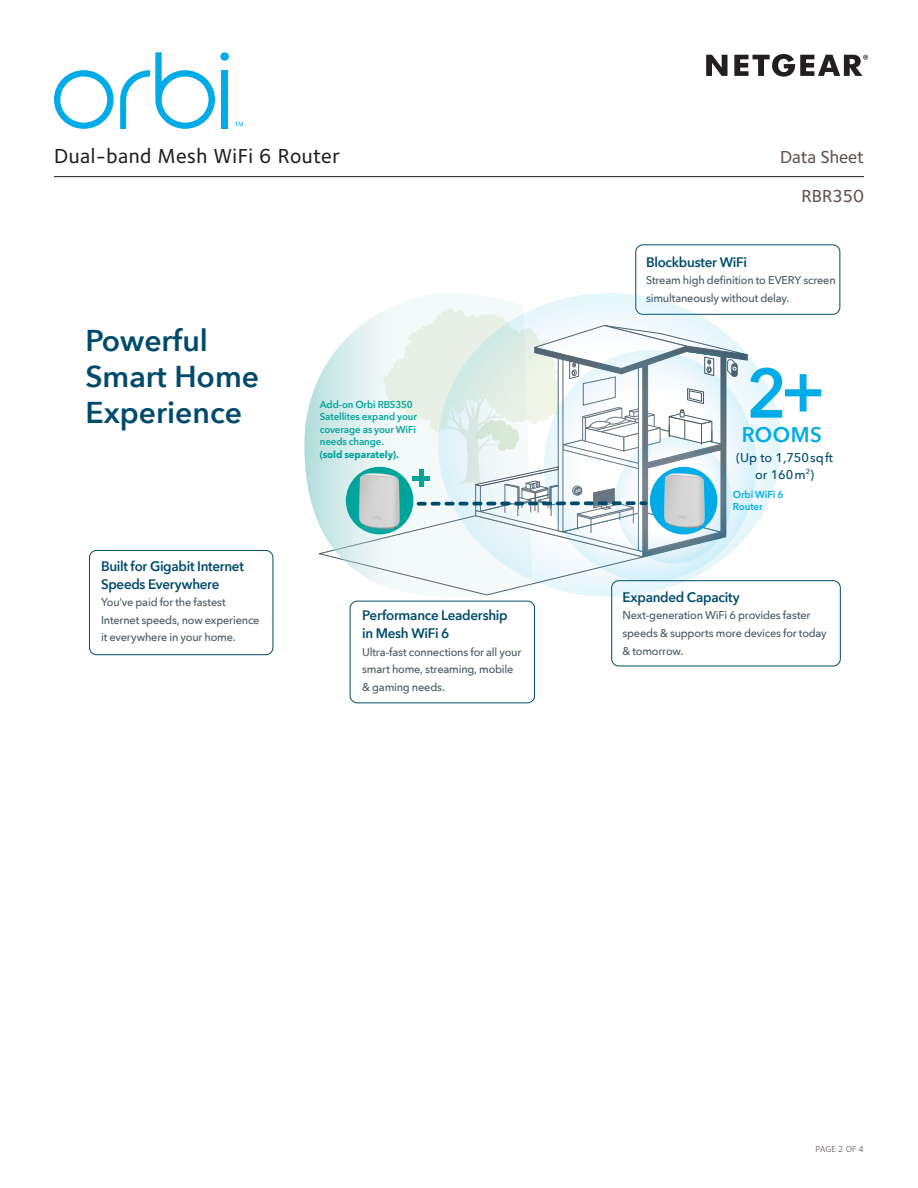
<style>
.page{position:relative;width:918px;height:1188px;background:#fff}
.page>*{position:absolute;margin:0;border:0;box-sizing:border-box;transform-origin:0 0}
.t1{font:600 69px "Avenir Next";color:#00abe7}
.t2{font:600 30.15px/36.2px "Avenir Next";color:#004b6c}
.t3{font:600 21.15px "Avenir Next";letter-spacing:.025em;color:#00abe7}
.t4{font:500 21px "Foundry Sterling";letter-spacing:.02em;color:#231f20}
.t5{font:500 18px/39px "Foundry Sterling";letter-spacing:-.005em;color:#5d514e;text-align:right}
.t6{font:600 13.8px/17.5px "Avenir Next";letter-spacing:-.02em;color:#004b6c}
.t7{font:500 12.6px/17px "Avenir Next";color:#004b6c;text-align:center}
.t8{font:500 11.25px/17.5px "Avenir Next";letter-spacing:-.015em;color:#475865}
.t9{font:600 10.05px/12.6px "Avenir Next";letter-spacing:-.01em;color:#00a49a}
.t10{font:700 10.05px "Avenir Next";letter-spacing:-.01em;color:#00a49a}
.t11{font:600 10.05px/12.6px "Avenir Next";letter-spacing:-.01em;color:#00abe7}
.t12{font:9px "Foundry Sterling";letter-spacing:.02em;color:#5d514e}
</style>
<div class="page">
<hr style="left:54px;top:176px;width:810px;height:1px;background:#231f20">
<svg style="left:706px;top:55px;width:22px;height:21px"></svg>
<svg style="left:734px;top:54px;width:134px;height:23px"></svg>
<svg style="left:235px;top:122px;width:8px;height:4px"></svg>
<svg style="left:120px;top:52px;width:95px;height:77px"></svg>
<div style="left:221px;top:70px;width:7px;height:59px;background:#00abe7"></div>
<div style="left:220px;top:52px;width:9px;height:9px;background:#00abe7;border-radius:50%"></div>
<svg style="left:54px;top:70px;width:60px;height:59px"></svg>
<div style="left:635px;top:245px;width:205px;height:70px;border:1px solid #004b6c;border-radius:7px"></div>
<svg style="left:304px;top:294px;width:134px;height:225px"></svg>
<svg style="left:438px;top:293px;width:344px;height:304px"></svg>
<svg style="left:748px;top:350px;width:9px;height:230px"></svg>
<div style="left:611px;top:580px;width:230px;height:86px;border:1px solid #004b6c;border-radius:7px"></div>
<div style="left:350px;top:601px;width:185px;height:102px;border:1px solid #004b6c;border-radius:7px"></div>
<div style="left:89px;top:550px;width:184px;height:105px;border:1px solid #004b6c;border-radius:7px"></div>
<svg style="left:317px;top:307px;width:431px;height:289px"></svg>
<h3 class="t4" style="left:54px;top:143px;width:288px">Dual-band Mesh WiFi 6 Router</h3>
<h2 class="t2" style="left:85px;top:322px;width:175px">Powerful<br>Smart Home<br>Experience</h2>
<p class="t6" style="left:101px;top:557px;width:144px">Built for Gigabit Internet<br>Speeds Everywhere</p>
<p class="t8" style="left:101px;top:593px;width:160px">You’ve paid for the fastest<br>Internet speeds, now experience it everywhere in your home.</p>
<p class="t9" style="left:320px;top:397px;width:99px">Add-on Orbi RBS350<br>Satellites expand your coverage as your WiFi needs change.</p>
<p class="t10" style="left:320px;top:445px;width:81px">(sold separately).</p>
<p class="t6" style="left:362px;top:606px;width:147px">Performance Leadership in Mesh WiFi 6</p>
<p class="t8" style="left:362px;top:642px;width:161px">Ultra-fast connections for all your smart home, streaming, mobile &amp; gaming needs.</p>
<h3 class="t5" style="left:780px;top:138px;width:85px">Data Sheet<br>RBR350</h3>
<p class="t6" style="left:646px;top:253px;width:103px">Blockbuster WiFi</p>
<p class="t8" style="left:646px;top:271px;width:191px">Stream high definition to EVERY screen simultaneously without delay.</p>
<h1 class="t1" style="left:746px;top:332px;width:81px">2+</h1>
<h3 class="t3" style="left:742px;top:416px;width:82px">ROOMS</h3>
<p class="t7" style="left:736px;top:448px;width:98px">(Up to 1,750sqft or 160m<sup>2</sup>)</p>
<p class="t11" style="left:733px;top:488px;width:52px">Orbi WiFi 6<br>Router</p>
<p class="t6" style="left:622px;top:588px;width:119px">Expanded Capacity</p>
<p class="t8" style="left:622px;top:606px;width:206px">Next-generation WiFi 6 provides faster speeds &amp; supports more devices for today &amp; tomorrow.</p>
<p class="t12" style="left:815px;top:1144px;width:50px">PAGE 2 OF 4</p>
</div>
